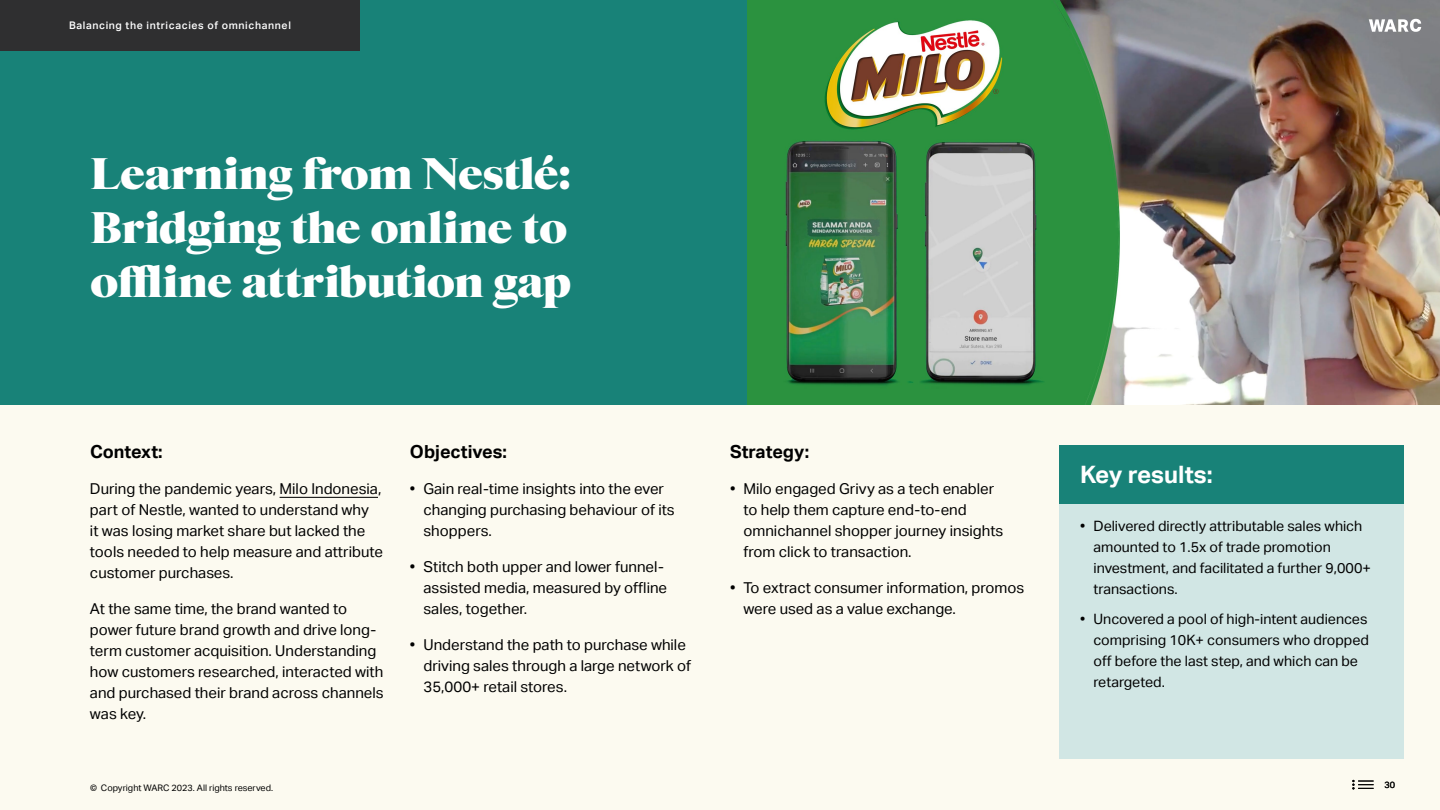
<style>
.page{position:relative;width:1440px;height:810px;background:#fcfaf0}
.page>*{position:absolute;margin:0;border:0;box-sizing:border-box;transform-origin:0 0}
.t1{font:900 45px/54px "Starling";letter-spacing:-.015em;color:#fff;text-align:justify}
.t2{font:700 24px "Aktiv Grotesk";color:#fff}
.t3{font:700 18px "Aktiv Grotesk";color:#000}
.t4{font:15px/21px "Aktiv Grotesk";color:#000}
.t5{font:14.25px/21px "Aktiv Grotesk";color:#000}
.t6{font:500 10.5px "Aktiv Grotesk";letter-spacing:.06em;color:#fff}
.t7{font:9px "Aktiv Grotesk";color:#000}
</style>
<div class="page">
<div style="left:0;top:0;width:1440px;height:405px;background:#188278"></div>
<div style="left:1059px;top:504px;width:345px;height:255px;background:#d1e6e4"></div>
<div style="left:1059px;top:446px;width:345px;height:58px;background:#188278"></div>
<hr style="left:280px;top:497px;width:98px;height:1px;background:#000">
<img style="left:747px;top:0;width:693px;height:405px">
<svg style="left:1352px;top:780px;width:22px;height:9px"></svg>
<div style="left:0;top:0;width:360px;height:51px;background:#2f2f30"></div>
<svg style="left:1369px;top:19px;width:52px;height:13px"></svg>
<p class="t6" style="left:69px;top:19px;width:223px">Balancing the intricacies of omnichannel</p>
<h1 class="t1" style="left:90px;top:147px;width:483px">Learning from Nestlé:<br>Bridging the online to offline attribution gap</h1>
<p class="t3" style="left:90px;top:442px;width:74px">Context:</p>
<p class="t4" style="left:90px;top:479px;width:294px">During the pandemic years, Milo Indonesia, part of Nestle, wanted to understand why<br>it was losing market share but lacked the tools needed to help measure and attribute customer purchases.</p>
<p class="t4" style="left:90px;top:599px;width:295px">At the same time, the brand wanted to power future brand growth and drive long&shy;term customer acquisition. Understanding how customers researched, interacted with and purchased their brand across channels was key.</p>
<p class="t3" style="left:410px;top:442px;width:98px">Objectives:</p>
<p class="t4" style="left:423px;top:479px;width:253px;text-indent:-14px">• Gain real-time insights into the ever changing purchasing behaviour of its shoppers.</p>
<p class="t4" style="left:423px;top:557px;width:245px;text-indent:-14px">• Stitch both upper and lower funnel&shy;assisted media, measured by offline sales, together.</p>
<p class="t4" style="left:423px;top:635px;width:269px;text-indent:-14px">• Understand the path to purchase while driving sales through a large network of<br>35,000+ retail stores.</p>
<p class="t3" style="left:730px;top:442px;width:81px">Strategy:</p>
<p class="t4" style="left:744px;top:479px;width:261px;text-indent:-14px">• Milo engaged Grivy as a tech enabler to help them capture end-to-end omnichannel shopper journey insights from click to transaction.</p>
<p class="t4" style="left:744px;top:578px;width:282px;text-indent:-14px">• To extract consumer information, promos were used as a value exchange.</p>
<h2 class="t2" style="left:1080px;top:460px;width:134px">Key results:</h2>
<p class="t5" style="left:1093px;top:515px;width:279px;text-indent:-13px">• Delivered directly attributable sales which amounted to 1.5x of trade promotion investment, and facilitated a further 9,000+ transactions.</p>
<p class="t5" style="left:1093px;top:609px;width:277px;text-indent:-13px">• Uncovered a pool of high-intent audiences comprising 10K+ consumers who dropped off before the last step, and which can be retargeted.</p>
<p class="t7" style="left:90px;top:783px;width:185px">© Copyright WARC 2023. All rights reserved.</p>
<p class="t7" style="left:1384px;top:780px;width:12px">30</p>
</div>
